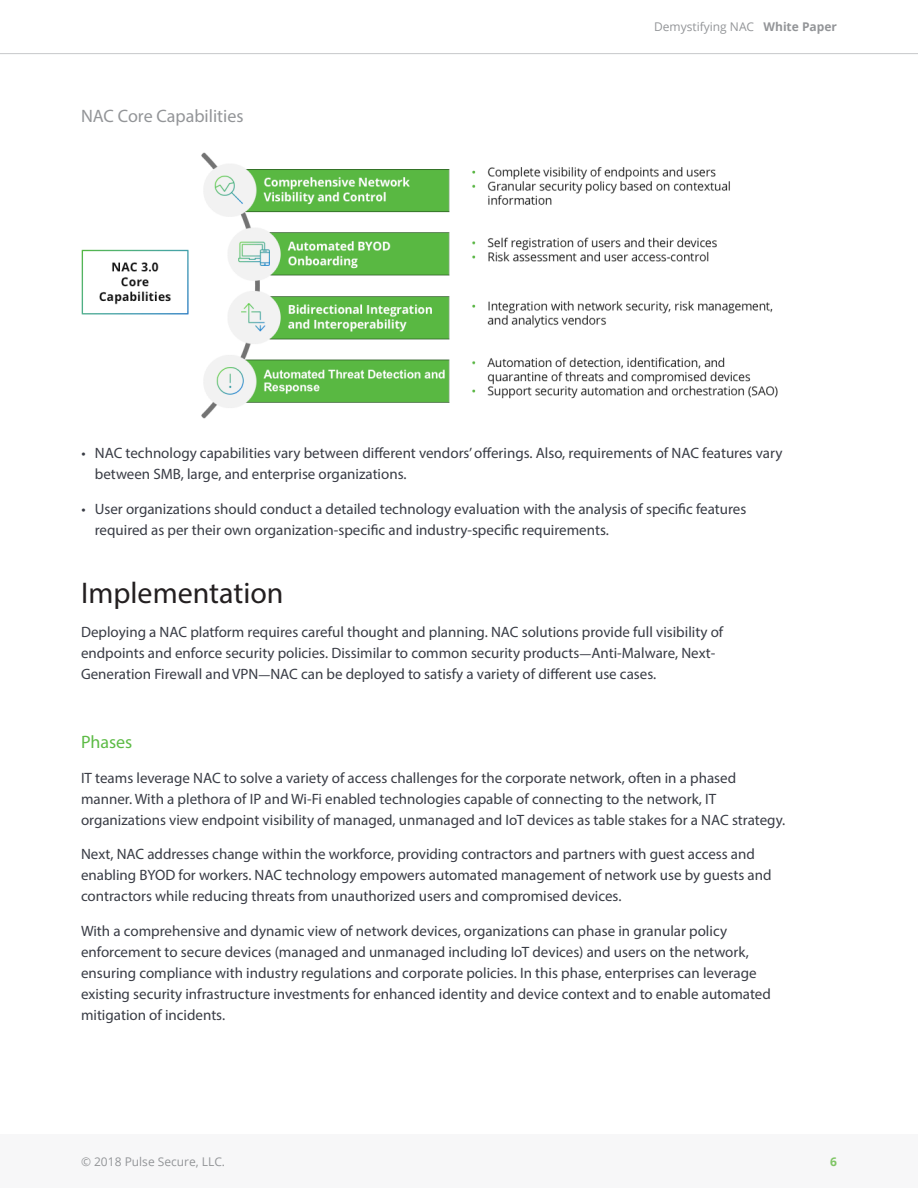
<style>
.page{position:relative;width:918px;height:1188px;background:#fff}
.page>*{position:absolute;margin:0;border:0;box-sizing:border-box;transform-origin:0 0}
.Heading_1{font:30px "Myriad Pro";color:#231f20}
.Heading_1-2{font:18px "Myriad Pro";color:#939598}
.Heading_1-3{font:18px "Myriad Pro";color:#5dbb46}
.Heading_1-4{font:15px/21px "Myriad Pro";color:#393c45}
.t1{font:12px "Open Sans";color:#939598}
.t2{font:700 12px "Open Sans";color:#7fc565}
.s1{font-weight:700}
.s2{font-family:"Open Sans";font-size:12px}
</style>
<div class="page">
<div style="left:0;top:1134px;width:918px;height:54px;background:#f7f7f8"></div>
<hr style="left:0;top:53px;width:918px;height:1px;background:#c7c8ca">
<img style="left:81px;top:152px;width:697px;height:267px">
<p class="Heading_1-2" style="left:81px;top:105px;width:164px">NAC Core Capabilities</p>
<p class="t1" style="left:654px;top:19px;width:184px">Demystifying NAC <span class="s1">White Paper</span></p>
<p class="Heading_1-4" style="left:95px;top:443px;width:689px;text-indent:-14px">• NAC technology capabilities vary between different vendors’ offerings. Also, requirements of NAC features vary between SMB, large, and enterprise organizations.</p>
<p class="Heading_1-4" style="left:95px;top:498px;width:653px;text-indent:-14px">• User organizations should conduct a detailed technology evaluation with the analysis of specific features required as per their own organization-specific and industry-specific requirements.</p>
<p class="Heading_1" style="left:81px;top:574px;width:204px">Implementation</p>
<p class="Heading_1-4" style="left:81px;top:622px;width:644px">Deploying a NAC platform requires careful thought and planning. NAC solutions provide full visibility of endpoints and enforce security policies. Dissimilar to common security products<span class="s2">—</span>Anti-Malware, Next-<br>Generation Firewall and VPN<span class="s2">—</span>NAC can be deployed to satisfy a variety of different use cases.</p>
<p class="Heading_1-3" style="left:81px;top:731px;width:53px">Phases</p>
<p class="Heading_1-4" style="left:81px;top:767px;width:706px">IT teams leverage NAC to solve a variety of access challenges for the corporate network, often in a phased manner. With a plethora of IP and Wi-Fi enabled technologies capable of connecting to the network, IT organizations view endpoint visibility of managed, unmanaged and IoT devices as table stakes for a NAC strategy.</p>
<p class="Heading_1-4" style="left:81px;top:844px;width:692px">Next, NAC addresses change within the workforce, providing contractors and partners with guest access and enabling BYOD for workers. NAC technology empowers automated management of network use by guests and contractors while reducing threats from unauthorized users and compromised devices.</p>
<p class="Heading_1-4" style="left:81px;top:920px;width:691px">With a comprehensive and dynamic view of network devices, organizations can phase in granular policy enforcement to secure devices (managed and unmanaged including IoT devices) and users on the network, ensuring compliance with industry regulations and corporate policies. In this phase, enterprises can leverage existing security infrastructure investments for enhanced identity and device context and to enable automated mitigation of incidents.</p>
<p class="t1" style="left:81px;top:1153px;width:146px">© 2018 Pulse Secure, LLC.</p>
<p class="t2" style="left:830px;top:1153px;width:8px">6</p>
</div>
